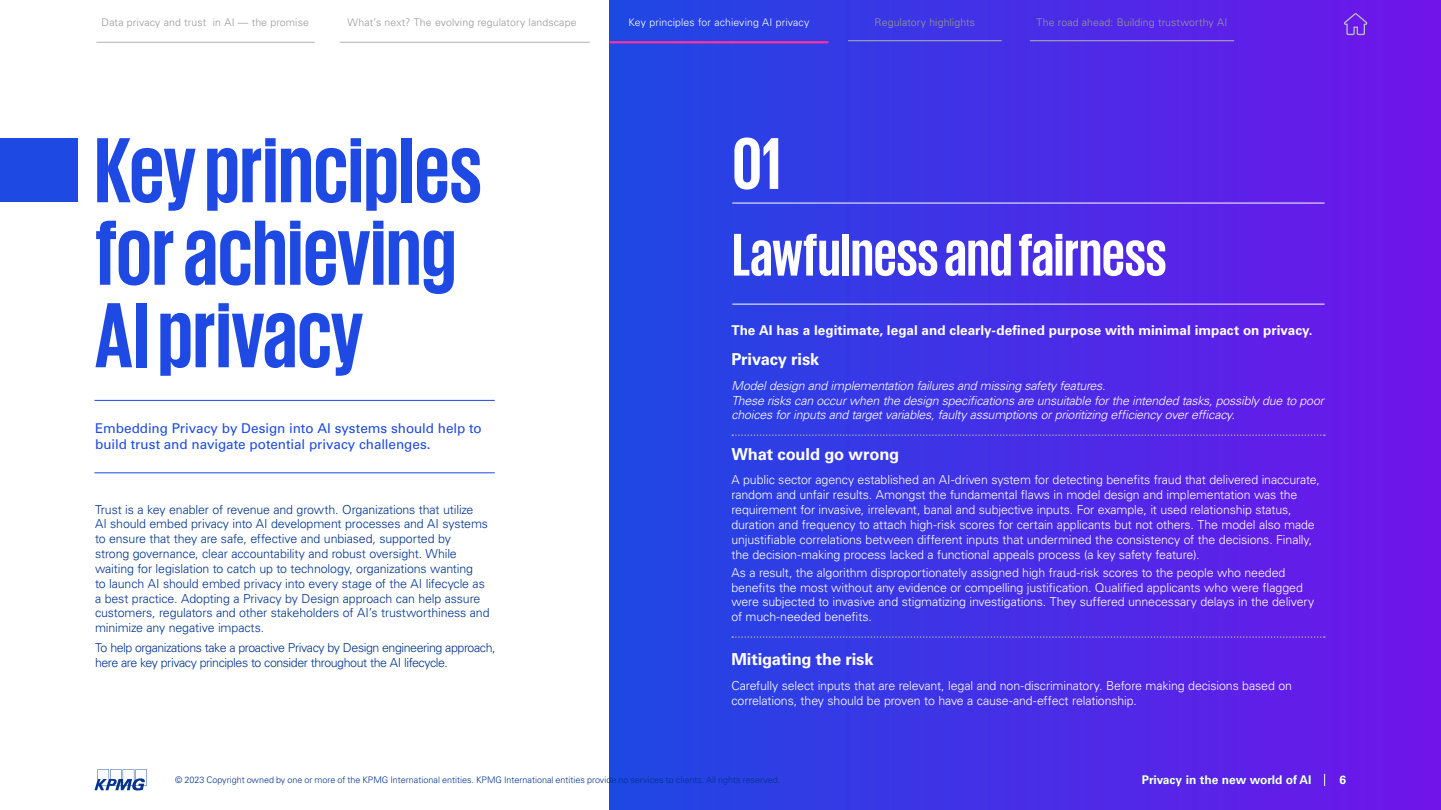
<style>
.page{position:relative;width:1441px;height:810px;background:#fff}
.page>*{position:absolute;margin:0;border:0;box-sizing:border-box;transform-origin:0 0}
.t1{font:700 94.5px/82.5px "KPMG";color:#1e49e2}
.t2{font:700 75px "KPMG";color:#fff}
.t3{font:700 61.5px "KPMG";color:#fff}
.t4{font:700 16.5px "Univers LT Std";letter-spacing:-.01em;color:#fff}
.t5{font:13.5px/16.2px "Univers LT Std";letter-spacing:-.005em;color:#1e49e2}
.t6{font:700 13.5px "Univers LT Std";color:#fff}
.t7{font:300 12.38px/14.9px "Univers LT Std";letter-spacing:-.01em;color:#fff}
.t8{font:300 12.38px/14.9px "Univers LT Std";letter-spacing:-.015em;color:#00338d}
.t9{font:italic 300 12.38px/14.9px "Univers LT Std";letter-spacing:-.015em;color:#fff}
.t10{font:300 12.38px/14.9px "Univers LT Std";letter-spacing:-.035em;color:#00338d}
.t11{font:700 12px "Univers LT Std";color:#fff}
.t12{font:300 10.5px "Univers LT Std";letter-spacing:.01em;color:#989898}
.t13{font:300 10.5px "Univers LT Std";letter-spacing:.01em;color:#fff}
.t14{font:300 9px "Univers LT Std";color:#00338d}
</style>
<div class="page">
<div style="left:609px;top:0;width:831px;height:810px;background:linear-gradient(to right,#1d49e3,#7114ea)"></div>
<hr style="left:94px;top:400px;width:401px;height:1px;background:#1e49e2">
<hr style="left:94px;top:472px;width:401px;height:1px;background:#1e49e2">
<div style="left:0;top:138px;width:77px;height:64px;background:#1e49e2"></div>
<svg style="left:732px;top:434px;width:592px;height:2px"></svg>
<svg style="left:732px;top:636px;width:592px;height:2px"></svg>
<hr style="left:732px;top:203px;width:592px;height:1px;background:#fff">
<hr style="left:732px;top:304px;width:592px;height:1px;background:#fff">
<svg style="left:94px;top:769px;width:53px;height:22px"></svg>
<svg style="left:1342px;top:12px;width:26px;height:24px"></svg>
<hr style="left:97px;top:42px;width:217px;height:1px;background:#b2b2b2">
<hr style="left:340px;top:42px;width:249px;height:1px;background:#b2b2b2">
<hr style="left:848px;top:40px;width:153px;height:1px;background:#b2b2b2">
<hr style="left:1030px;top:40px;width:203px;height:1px;background:#b2b2b2">
<hr style="left:610px;top:41px;width:217px;height:2px;background:#fd349c">
<svg style="left:1324px;top:774px;width:1px;height:12px"></svg>
<p class="t12" style="left:102px;top:16px;width:209px">Data privacy and trust in AI — the promise</p>
<p class="t12" style="left:347px;top:16px;width:230px">What’s next? The evolving regulatory landscape</p>
<p class="t13" style="left:628px;top:16px;width:182px">Key principles for achieving AI privacy</p>
<p class="t12" style="left:874px;top:16px;width:102px">Regulatory highlights</p>
<p class="t12" style="left:1036px;top:16px;width:192px">The road ahead: Building trustworthy AI</p>
<h1 class="t1" style="left:94px;top:126px;width:389px">Keyprinciples for achieving<br>AI privacy</h1>
<p class="t5" style="left:95px;top:420px;width:388px">Embedding Privacy by Design into AI systems should help to build trust and navigate potential privacy challenges.</p>
<p class="t8" style="left:95px;top:502px;width:396px">Trust is a key enabler of revenue and growth. Organizations that utilize<br>AI should embed privacy into AI development processes and AI systems to ensure that they are safe, effective and unbiased, supported by<br>strong governance, clear accountability and robust oversight. While waiting for legislation to catch up to technology, organizations wanting<br>to launch AI should embed privacy into every stage of the AI lifecycle as a best practice. Adopting a Privacy by Design approach can help assure customers, regulators and other stakeholders of AI’s trustworthiness and minimize any negative impacts.</p>
<p class="t10" style="left:95px;top:640px;width:402px">To help organizations take a proactive Privacy by Design engineering approach, here are key privacy principles to consider throughout the AI lifecycle.</p>
<h2 class="t2" style="left:732px;top:126px;width:51px">01</h2>
<h3 class="t3" style="left:732px;top:224px;width:436px">Lawfulness and fairness</h3>
<p class="t6" style="left:731px;top:322px;width:582px">The AI has a legitimate, legal and clearly-defined purpose with minimal impact on privacy.</p>
<h3 class="t4" style="left:731px;top:349px;width:89px">Privacy risk</h3>
<p class="t9" style="left:731px;top:378px;width:594px">Model design and implementation failures and missing safety features.<br>These risks can occur when the design specifications are unsuitable for the intended tasks, possibly due to poor choices for inputs and target variables, faulty assumptions or prioritizing efficiency over efficacy.</p>
<h3 class="t4" style="left:731px;top:444px;width:169px">What could go wrong</h3>
<p class="t7" style="left:731px;top:473px;width:590px">A public sector agency established an AI-driven system for detecting benefits fraud that delivered inaccurate, random and unfair results. Amongst the fundamental flaws in model design and implementation was the requirement for invasive, irrelevant, banal and subjective inputs. For example, it used relationship status, duration and frequency to attach high-risk scores for certain applicants but not others. The model also made unjustifiable correlations between different inputs that undermined the consistency of the decisions. Finally, the decision-making process lacked a functional appeals process (a key safety feature).</p>
<p class="t7" style="left:731px;top:565px;width:584px">As a result, the algorithm disproportionately assigned high fraud-risk scores to the people who needed benefits the most without any evidence or compelling justification. Qualified applicants who were flagged were subjected to invasive and stigmatizing investigations. They suffered unnecessary delays in the delivery of much-needed benefits.</p>
<h3 class="t4" style="left:731px;top:649px;width:144px">Mitigating the risk</h3>
<p class="t7" style="left:731px;top:678px;width:562px">Carefully select inputs that are relevant, legal and non-discriminatory. Before making decisions based on correlations, they should be proven to have a cause-and-effect relationship.</p>
<p class="t14" style="left:175px;top:774px;width:606px">© 2023 Copyright owned by one or more of the KPMG International entities. KPMG International entities provide no services to clients. All rights reserved.</p>
<p class="t11" style="left:1141px;top:773px;width:171px">Privacy in the new world of AI</p>
<p class="t11" style="left:1339px;top:773px;width:8px">6</p>
</div>
